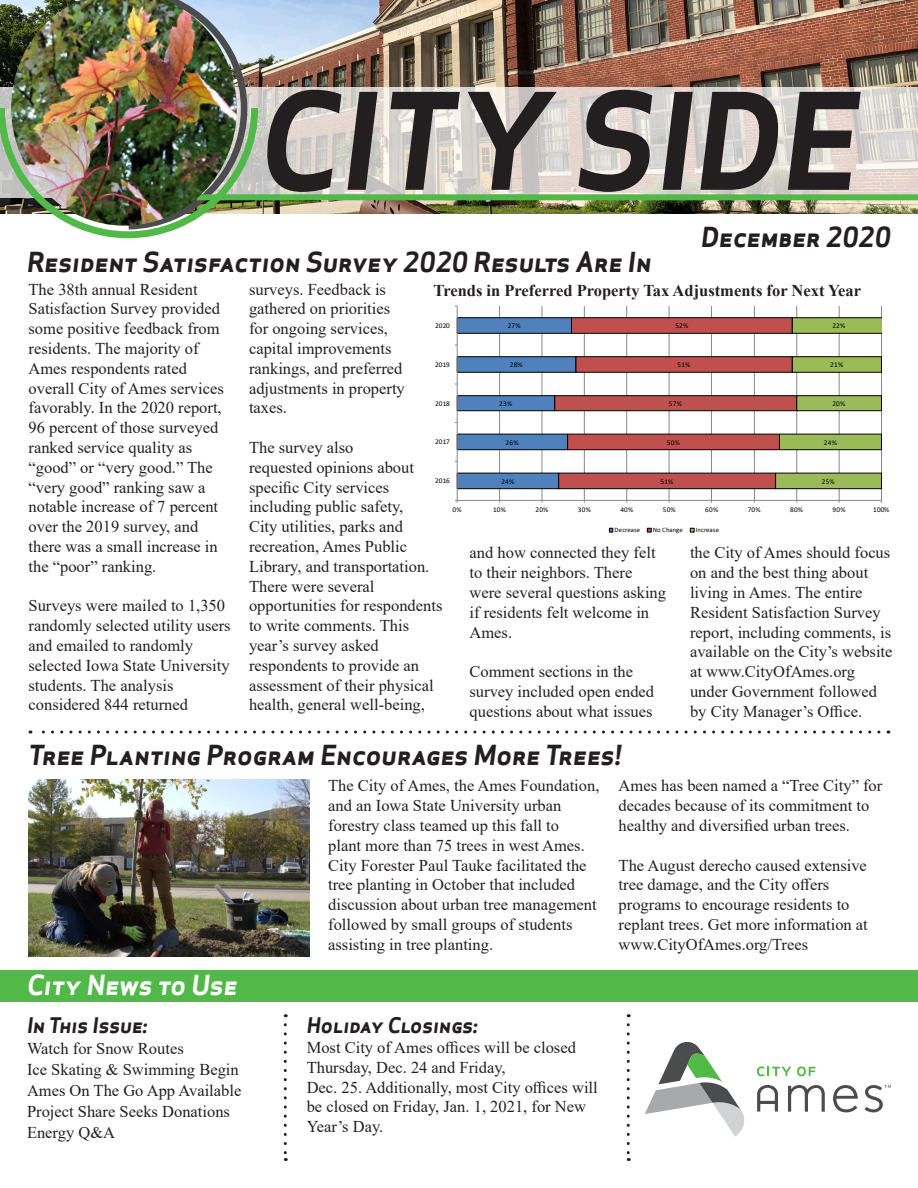
<style>
.page{position:relative;width:918px;height:1188px;background:#fff}
.page>*{position:absolute;margin:0;border:0;box-sizing:border-box;transform-origin:0 0}
.t1{font:italic 700 130.65px "Apex Sans";color:#231f20}
.t2{font:italic 700 27px "Apex Sans";color:#231f20}
.t3{font:italic 700 27px "Apex Sans";color:#fff}
.t4{font:italic 700 21px "Apex Sans";color:#231f20}
.t5{font:16.5px/19.8px "Times New Roman";color:#231f20}
.t6{font:700 16.5px "Times New Roman";color:#231f20}
.t7{font:7.2px "Calibri";letter-spacing:.03em;color:#000}
.t8{font:6.75px "Calibri";letter-spacing:.01em;color:#000}
</style>
<div class="page">
<img style="left:258px;top:0;width:660px;height:214px">
<svg style="left:258px;top:87px;width:660px;height:107px"></svg>
<img style="left:0;top:0;width:258px;height:238px">
<div style="left:197px;top:194px;width:721px;height:6px;background:#51b948"></div>
<div style="left:0;top:970px;width:918px;height:31px;background:#51b948"></div>
<svg style="left:284px;top:1025px;width:3px;height:136px"></svg>
<svg style="left:627px;top:1025px;width:3px;height:136px"></svg>
<svg style="left:30px;top:731px;width:849px;height:3px"></svg>
<svg style="left:757px;top:1067px;width:34px;height:9px"></svg>
<svg style="left:797px;top:1067px;width:19px;height:9px"></svg>
<svg style="left:645px;top:1042px;width:100px;height:95px"></svg>
<svg style="left:788px;top:1085px;width:37px;height:27px"></svg>
<svg style="left:833px;top:1085px;width:25px;height:27px"></svg>
<svg style="left:757px;top:1085px;width:21px;height:27px"></svg>
<svg style="left:865px;top:1085px;width:26px;height:27px"></svg>
<img style="left:7px;top:0;width:235px;height:231px">
<img style="left:29px;top:780px;width:281px;height:176px">
<hr style="left:499px;top:306px;width:1px;height:194px;background:#868686">
<hr style="left:542px;top:306px;width:1px;height:194px;background:#868686">
<hr style="left:584px;top:306px;width:1px;height:194px;background:#868686">
<hr style="left:626px;top:306px;width:1px;height:194px;background:#868686">
<hr style="left:669px;top:306px;width:1px;height:194px;background:#868686">
<hr style="left:711px;top:306px;width:1px;height:194px;background:#868686">
<hr style="left:754px;top:306px;width:1px;height:194px;background:#868686">
<hr style="left:796px;top:306px;width:1px;height:194px;background:#868686">
<hr style="left:839px;top:306px;width:1px;height:194px;background:#868686">
<hr style="left:881px;top:306px;width:1px;height:194px;background:#868686">
<hr style="left:457px;top:500px;width:425px;height:1px;background:#868686">
<hr style="left:457px;top:306px;width:1px;height:194px;background:#868686">
<svg style="left:455px;top:317px;width:427px;height:172px"></svg>
<svg style="left:609px;top:528px;width:4px;height:4px"></svg>
<svg style="left:647px;top:528px;width:5px;height:4px"></svg>
<svg style="left:690px;top:528px;width:4px;height:4px"></svg>
<p class="t1" style="left:259px;top:57px;width:602px">CITY SIDE</p>
<p class="t2" style="left:701px;top:220px;width:191px">December 2020</p>
<p class="t2" style="left:27px;top:244px;width:626px">Resident Satisfaction Survey 2020 Results Are In</p>
<p class="t5" style="left:29px;top:279px;width:197px">The 38th annual Resident<br>Satisfaction Survey provided some positive feedback from residents. The majority of<br>Ames respondents rated overall City of Ames services favorably. In the 2020 report,<br>96 percent of those surveyed ranked service quality as “good” or “very good.” The “very good” ranking saw a notable increase of 7 percent over the 2019 survey, and there was a small increase in the “poor” ranking.</p>
<p class="t5" style="left:29px;top:595px;width:204px">Surveys were mailed to 1,350 randomly selected utility users and emailed to randomly selected Iowa State University students. The analysis considered 844 returned</p>
<p class="t5" style="left:249px;top:279px;width:157px">surveys. Feedback is gathered on priorities for ongoing services, capital improvements rankings, and preferred adjustments in property taxes.</p>
<p class="t5" style="left:249px;top:437px;width:195px">The survey also<br>requested opinions about specific City services including public safety,<br>City utilities, parks and recreation, Ames Public<br>Library, and transportation.<br>There were several opportunities for respondents to write comments. This year’s survey asked respondents to provide an assessment of their physical health, general well-being,</p>
<p class="t6" style="left:434px;top:278px;width:429px">Trends in Preferred Property Tax Adjustments for Next Year</p>
<p class="t7" style="left:435px;top:320px;width:16px">2020</p>
<p class="t7" style="left:508px;top:321px;width:14px">27%</p>
<p class="t7" style="left:675px;top:321px;width:14px">52%</p>
<p class="t7" style="left:832px;top:321px;width:14px">22%</p>
<p class="t7" style="left:435px;top:359px;width:16px">2019</p>
<p class="t7" style="left:510px;top:360px;width:14px">28%</p>
<p class="t7" style="left:677px;top:360px;width:14px">51%</p>
<p class="t7" style="left:830px;top:360px;width:14px">21%</p>
<p class="t7" style="left:435px;top:398px;width:16px">2018</p>
<p class="t7" style="left:499px;top:399px;width:14px">23%</p>
<p class="t7" style="left:669px;top:399px;width:14px">57%</p>
<p class="t7" style="left:832px;top:399px;width:14px">20%</p>
<p class="t7" style="left:435px;top:437px;width:16px">2017</p>
<p class="t7" style="left:506px;top:437px;width:14px">26%</p>
<p class="t7" style="left:667px;top:437px;width:14px">50%</p>
<p class="t7" style="left:824px;top:437px;width:14px">24%</p>
<p class="t7" style="left:435px;top:476px;width:16px">2016</p>
<p class="t7" style="left:501px;top:476px;width:14px">24%</p>
<p class="t7" style="left:661px;top:476px;width:14px">51%</p>
<p class="t7" style="left:822px;top:476px;width:14px">25%</p>
<p class="t7" style="left:453px;top:505px;width:11px">0%</p>
<p class="t7" style="left:493px;top:505px;width:14px">10%</p>
<p class="t7" style="left:536px;top:505px;width:14px">20%</p>
<p class="t7" style="left:578px;top:505px;width:14px">30%</p>
<p class="t7" style="left:620px;top:505px;width:14px">40%</p>
<p class="t7" style="left:663px;top:505px;width:14px">50%</p>
<p class="t7" style="left:705px;top:505px;width:14px">60%</p>
<p class="t7" style="left:748px;top:505px;width:14px">70%</p>
<p class="t7" style="left:790px;top:505px;width:14px">80%</p>
<p class="t7" style="left:833px;top:505px;width:14px">90%</p>
<p class="t7" style="left:873px;top:505px;width:18px">100%</p>
<p class="t8" style="left:615px;top:525px;width:27px">Decrease</p>
<p class="t8" style="left:653px;top:525px;width:32px">No Change</p>
<p class="t8" style="left:696px;top:525px;width:25px">Increase</p>
<p class="t5" style="left:470px;top:542px;width:198px">and how connected they felt to their neighbors. There were several questions asking if residents felt welcome in<br>Ames.</p>
<p class="t5" style="left:470px;top:661px;width:186px">Comment sections in the survey included open ended questions about what issues</p>
<p class="t5" style="left:690px;top:542px;width:204px">the City of Ames should focus on and the best thing about living in Ames. The entire<br>Resident Satisfaction Survey report, including comments, is available on the City’s website at www.CityOfAmes.org under Government followed by City Manager’s Office.</p>
<p class="t2" style="left:28px;top:737px;width:594px">Tree Planting Program Encourages More Trees!</p>
<p class="t3" style="left:27px;top:967px;width:212px">City News to Use</p>
<p class="t4" style="left:27px;top:1012px;width:122px">In This Issue:</p>
<p class="t5" style="left:27px;top:1038px;width:158px">Watch for Snow Routes</p>
<p class="t5" style="left:27px;top:1059px;width:213px">Ice Skating &amp; Swimming Begin</p>
<p class="t5" style="left:27px;top:1080px;width:216px">Ames On The Go App Available</p>
<p class="t5" style="left:27px;top:1101px;width:205px">Project Share Seeks Donations</p>
<p class="t5" style="left:27px;top:1122px;width:90px">Energy Q&amp;A</p>
<p class="t5" style="left:328px;top:775px;width:273px">The City of Ames, the Ames Foundation, and an Iowa State University urban forestry class teamed up this fall to<br>plant more than 75 trees in west Ames.<br>City Forester Paul Tauke facilitated the tree planting in October that included discussion about urban tree management followed by small groups of students assisting in tree planting.</p>
<p class="t5" style="left:619px;top:775px;width:265px">Ames has been named a “Tree City” for decades because of its commitment to healthy and diversified urban trees.</p>
<p class="t5" style="left:619px;top:855px;width:251px">The August derecho caused extensive tree damage, and the City offers programs to encourage residents to replant trees. Get more information at www.CityOfAmes.org/Trees</p>
<p class="t4" style="left:307px;top:1012px;width:173px">Holiday Closings:</p>
<p class="t5" style="left:307px;top:1037px;width:293px">Most City of Ames offices will be closed Thursday, Dec. 24 and Friday,<br>Dec. 25. Additionally, most City offices will be closed on Friday, Jan. 1, 2021, for New Year’s Day.</p>
</div>
